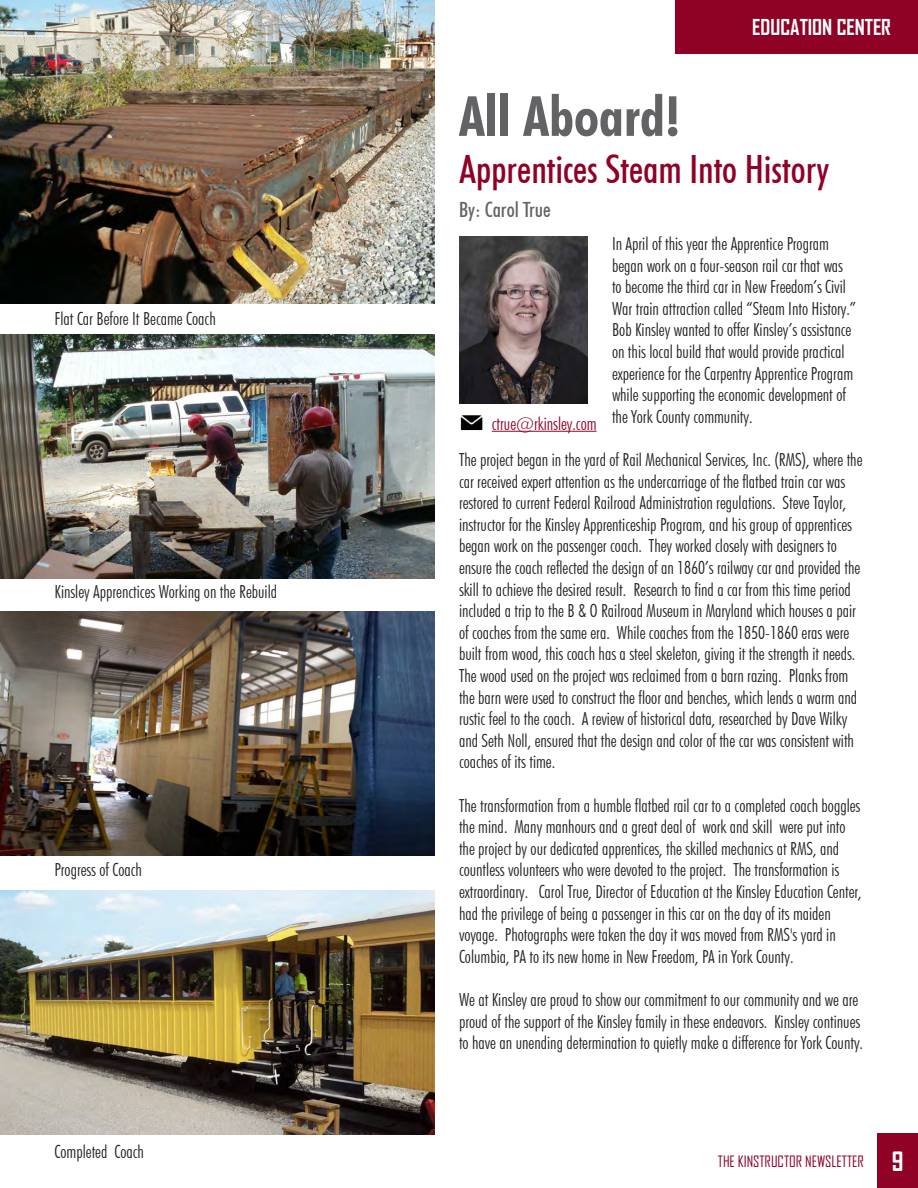
<style>
.page{position:relative;width:918px;height:1188px;background:#fff}
.page>*{position:absolute;margin:0;border:0;box-sizing:border-box;transform-origin:0 0}
.t1{font:700 condensed 55.5px "Futura BT";color:#636366}
.t2{font:500 condensed 39px "Futura BT";color:#900126}
.t3{font:700 25.5px "Agency FB";color:#fff}
.t4{font:700 21px "Agency FB";color:#fff}
.t5{font:500 condensed 21px "Futura BT";color:#636366}
.t6{font:300 condensed 18px/21.6px "Futura BT";color:#231f20}
.t7{font:300 condensed 18px "Futura BT";color:#900126}
.t8{font:15px "Agency FB";color:#900126}
</style>
<div class="page">
<div style="left:675px;top:0;width:243px;height:54px;background:#900126"></div>
<div style="left:878px;top:1134px;width:40px;height:54px;background:#900126"></div>
<img style="left:460px;top:236px;width:127px;height:167px">
<hr style="left:492px;top:431px;width:105px;height:1px;background:#900126">
<img style="left:460px;top:415px;width:23px;height:16px">
<img style="left:0;top:0;width:434px;height:303px">
<img style="left:0;top:335px;width:434px;height:243px">
<img style="left:0;top:612px;width:434px;height:243px">
<img style="left:0;top:891px;width:434px;height:244px">
<p class="t6" style="left:55px;top:307px;width:163px">Flat Car Before It Became Coach</p>
<p class="t6" style="left:55px;top:581px;width:224px">Kinsley Apprenctices Working on the Rebuild</p>
<p class="t6" style="left:55px;top:859px;width:89px">Progress of Coach</p>
<p class="t6" style="left:55px;top:1141px;width:91px">Completed Coach</p>
<p class="t4" style="left:752px;top:14px;width:140px">EDUCATION CENTER</p>
<p class="t1" style="left:459px;top:82px;width:223px">All Aboard!</p>
<p class="t2" style="left:459px;top:145px;width:372px">Apprentices Steam Into History</p>
<p class="t5" style="left:459px;top:197px;width:93px">By: Carol True</p>
<p class="t6" style="left:612px;top:233px;width:246px">In April of this year the Apprentice Program began work on a four-season rail car that was to become the third car in New Freedom’s Civil War train attraction called “Steam Into History.” Bob Kinsley wanted to offer Kinsley’s assistance on this local build that would provide practical experience for the Carpentry Apprentice Program while supporting the economic development of the York County community.</p>
<p class="t6" style="left:459px;top:449px;width:405px">The project began in the yard of Rail Mechanical Services, Inc. (RMS), where the car received expert attention as the undercarriage of the flatbed train car was restored to current Federal Railroad Administration regulations. Steve Taylor, instructor for the Kinsley Apprenticeship Program, and his group of apprentices began work on the passenger coach. They worked closely with designers to ensure the coach reflected the design of an 1860’s railway car and provided the skill to achieve the desired result. Research to find a car from this time period included a trip to the B &amp; O Railroad Museum in Maryland which houses a pair of coaches from the same era. While coaches from the 1850-1860 eras were built from wood, this coach has a steel skeleton, giving it the strength it needs.<br>The wood used on the project was reclaimed from a barn razing. Planks from the barn were used to construct the floor and benches, which lends a warm and rustic feel to the coach. A review of historical data, researched by Dave Wilky and Seth Noll, ensured that the design and color of the car was consistent with coaches of its time.</p>
<p class="t6" style="left:459px;top:794px;width:404px">The transformation from a humble flatbed rail car to a completed coach boggles the mind. Many manhours and a great deal of work and skill were put into the project by our dedicated apprentices, the skilled mechanics at RMS, and countless volunteers who were devoted to the project. The transformation is extraordinary. Carol True, Director of Education at the Kinsley Education Center, had the privilege of being a passenger in this car on the day of its maiden voyage. Photographs were taken the day it was moved from RMS's yard in Columbia, PA to its new home in New Freedom, PA in York County.</p>
<p class="t6" style="left:459px;top:989px;width:406px">We at Kinsley are proud to show our commitment to our community and we are proud of the support of the Kinsley family in these endeavors. Kinsley continues to have an unending determination to quietly make a difference for York County.</p>
<p class="t7" style="left:492px;top:412px;width:106px">ctrue@rkinsley.com</p>
<p class="t8" style="left:718px;top:1152px;width:148px">THE KINSTRUCTOR NEWSLETTER</p>
<p class="t3" style="left:892px;top:1145px;width:13px">9</p>
</div>
